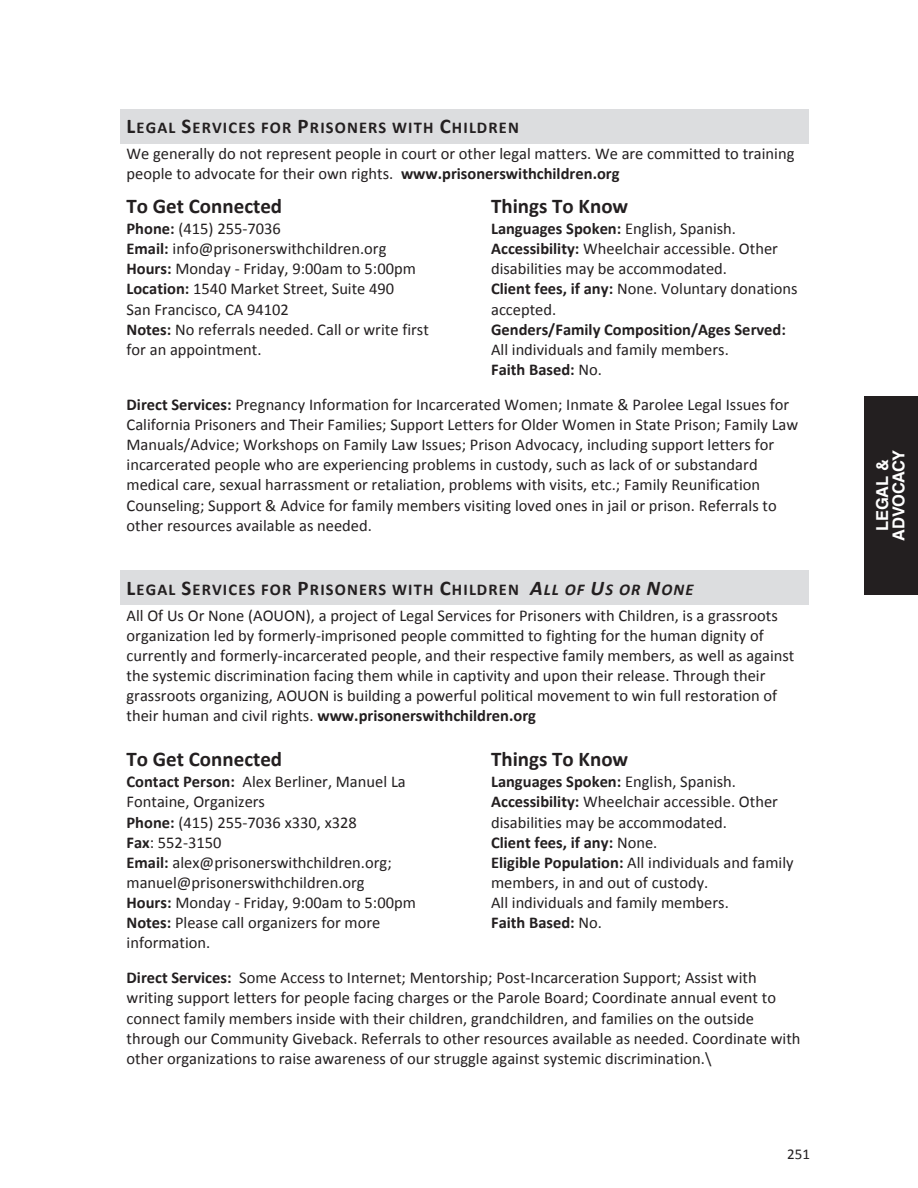
<style>
.page{position:relative;width:918px;height:1188px;background:#fff}
.page>*{position:absolute;margin:0;border:0;box-sizing:border-box;transform-origin:0 0}
.t1{font:700 21px "Calibri";color:#231f20}
.t2{font:16.5px/20.1px "Calibri";color:#231f20}
.t3{font:700 16.5px "Calibri";color:#231f20}
.t4{font:700 16.5px/16.5px "Helvetica LT Std";letter-spacing:-.02em;color:#fff;text-align:center}
.t5{font:15px "Calibri";color:#231f20}
.s1{font-weight:700;font-size:21px}
.s2{font-weight:700}
.s3{font-weight:700;font-style:italic;font-size:21px}
.s4{font-weight:700;font-style:italic}
</style>
<div class="page">
<div style="left:124px;top:113px;width:680px;height:26px;background:#dcdddf"></div>
<svg style="left:120px;top:109px;width:4px;height:4px"></svg>
<hr style="left:124px;top:109px;width:680px;height:4px;background:#dcdddf">
<svg style="left:804px;top:109px;width:4px;height:4px"></svg>
<svg style="left:120px;top:139px;width:4px;height:5px"></svg>
<div style="left:124px;top:139px;width:680px;height:5px;background:#dcdddf"></div>
<svg style="left:804px;top:139px;width:4px;height:5px"></svg>
<hr style="left:120px;top:113px;width:4px;height:26px;background:#dcdddf">
<hr style="left:804px;top:113px;width:4px;height:26px;background:#dcdddf">
<div style="left:124px;top:575px;width:680px;height:25px;background:#dcdddf"></div>
<svg style="left:120px;top:570px;width:4px;height:5px"></svg>
<div style="left:124px;top:570px;width:680px;height:5px;background:#dcdddf"></div>
<svg style="left:804px;top:570px;width:4px;height:5px"></svg>
<svg style="left:120px;top:600px;width:4px;height:5px"></svg>
<div style="left:124px;top:600px;width:680px;height:5px;background:#dcdddf"></div>
<svg style="left:804px;top:600px;width:4px;height:5px"></svg>
<hr style="left:120px;top:575px;width:4px;height:25px;background:#dcdddf">
<hr style="left:804px;top:575px;width:4px;height:25px;background:#dcdddf">
<div style="left:864px;top:396px;width:54px;height:199px;background:#231f20"></div>
<p class="t2" style="left:127px;top:115px;width:669px;line-height:26px"><span class="s1">L</span><span class="s2">EGAL</span> <span class="s1">S</span><span class="s2">ERVICES FOR</span> <span class="s1">P</span><span class="s2">RISONERS WITH</span> <span class="s1">C</span><span class="s2">HILDREN<br></span>We generally do not represent people in court or other legal matters. We are committed to training</p>
<p class="t2" style="left:127px;top:164px;width:494px">people to advocate for their own rights. <span class="s2">www.prisonerswithchildren.org</span></p>
<p class="t1" style="left:127px;top:192px;width:157px">To Get Connected</p>
<p class="t2" style="left:127px;top:219px;width:304px"><span class="s2">Phone:</span> (415) 255-7036<br><span class="s2">Email:</span> info@prisonerswithchildren.org <span class="s2">Hours:</span> Monday - Friday, 9:00am to 5:00pm <span class="s2">Location:</span> 1540 Market Street, Suite 490<br>San Francisco, CA 94102<br><span class="s2">Notes:</span> No referrals needed. Call or write first for an appointment.</p>
<p class="t1" style="left:491px;top:192px;width:139px">Things To Know</p>
<p class="t2" style="left:491px;top:219px;width:308px"><span class="s2">Languages Spoken:</span> English, Spanish.<br><span class="s2">Accessibility:</span> Wheelchair accessible. Other disabilities may be accommodated.<br><span class="s2">Client fees, if any:</span> None. Voluntary donations accepted.</p>
<p class="t3" style="left:491px;top:319px;width:296px">Genders/Family Composition/Ages Served:</p>
<p class="t2" style="left:491px;top:339px;width:239px">All individuals and family members.<br><span class="s2">Faith Based:</span> No.</p>
<p class="t2" style="left:127px;top:394px;width:673px"><span class="s2">Direct Services:</span> Pregnancy Information for Incarcerated Women; Inmate &amp; Parolee Legal Issues for California Prisoners and Their Families; Support Letters for Older Women in State Prison; Family Law Manuals/Advice; Workshops on Family Law Issues; Prison Advocacy, including support letters for incarcerated people who are experiencing problems in custody, such as lack of or substandard medical care, sexual harrassment or retaliation, problems with visits, etc.; Family Reunification Counseling; Support &amp; Advice for family members visiting loved ones in jail or prison. Referrals to other resources available as needed.</p>
<p class="t2" style="left:127px;top:576px;width:653px;line-height:25.8px"><span class="s1">L</span><span class="s2">EGAL</span> <span class="s1">S</span><span class="s2">ERVICES FOR</span> <span class="s1">P</span><span class="s2">RISONERS WITH</span> <span class="s1">C</span><span class="s2">HILDREN</span> <span class="s3">A</span><span class="s4">LL OF</span> <span class="s3">U</span><span class="s4">S OR</span> <span class="s3">N</span><span class="s4">ONE<br></span>All Of Us Or None (AOUON), a project of Legal Services for Prisoners with Children, is a grassroots</p>
<p class="t2" style="left:127px;top:625px;width:669px">organization led by formerly-imprisoned people committed to fighting for the human dignity of currently and formerly-incarcerated people, and their respective family members, as well as against the systemic discrimination facing them while in captivity and upon their release. Through their grassroots organizing, AOUON is building a powerful political movement to win full restoration of their human and civil rights. <span class="s2">www.prisonerswithchildren.org</span></p>
<p class="t1" style="left:127px;top:746px;width:157px">To Get Connected</p>
<p class="t2" style="left:127px;top:772px;width:291px"><span class="s2">Contact Person:</span> Alex Berliner, Manuel La<br>Fontaine, Organizers<br><span class="s2">Phone:</span> (415) 255-7036 x330, x328<br><span class="s2">Fax</span>: 552-3150<br><span class="s2">Email:</span> alex@prisonerswithchildren.org; manuel@prisonerswithchildren.org<br><span class="s2">Hours:</span> Monday - Friday, 9:00am to 5:00pm<br><span class="s2">Notes:</span> Please call organizers for more information.</p>
<p class="t1" style="left:491px;top:746px;width:139px">Things To Know</p>
<p class="t2" style="left:491px;top:772px;width:304px"><span class="s2">Languages Spoken:</span> English, Spanish.<br><span class="s2">Accessibility:</span> Wheelchair accessible. Other disabilities may be accommodated.<br><span class="s2">Client fees, if any:</span> None.<br><span class="s2">Eligible Population:</span> All individuals and family members, in and out of custody.<br>All individuals and family members.<br><span class="s2">Faith Based:</span> No.</p>
<p class="t2" style="left:127px;top:968px;width:675px"><span class="s2">Direct Services:</span> Some Access to Internet; Mentorship; Post-Incarceration Support; Assist with writing support letters for people facing charges or the Parole Board; Coordinate annual event to connect family members inside with their children, grandchildren, and families on the outside through our Community Giveback. Referrals to other resources available as needed. Coordinate with other organizations to raise awareness of our struggle against systemic discrimination.\</p>
<p class="t5" style="left:787px;top:1144px;width:24px">251</p>
<p class="t4" style="left:874px;top:541px;width:92px;rotate:-90deg">LEGAL &amp;<br>ADVOCACY</p>
</div>
